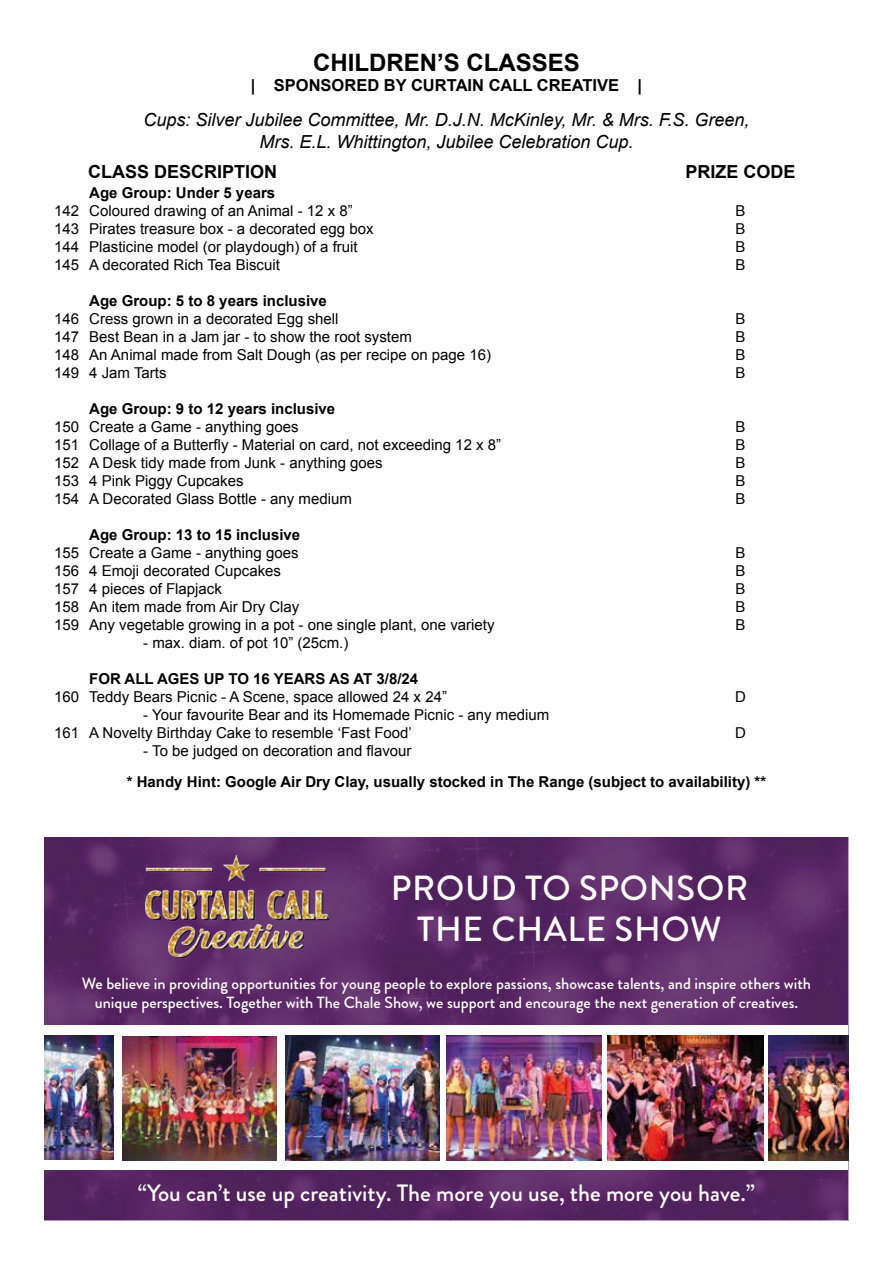
<style>
.page{position:relative;width:893px;height:1263px;background:#fff}
.page>*{position:absolute;margin:0;border:0;box-sizing:border-box;transform-origin:0 0}
.t1{font:500 34.8px/41.8px "Brandon Grotesque";letter-spacing:.02em;color:#fffefa;text-align:center}
.t2{font:700 24px "Arial";color:#000}
.t3{font:500 23.7px "Brandon Grotesque";color:#fffefa}
.t4{font:italic 18px/21.6px "Arial";color:#000;text-align:center}
.t5{font:700 18px "Arial";color:#000}
.t6{font:700 16.5px "Arial";color:#000}
.t7{font:500 16.2px/19.5px "Brandon Grotesque";color:#fffefa;text-align:center}
.t8{font:15px/18px "Arial";color:#000;text-align:justify}
.t9{font:700 15px "Arial";color:#000}
</style>
<div class="page">
<img style="left:45px;top:837px;width:803px;height:383px">
<img style="left:145px;top:855px;width:183px;height:103px">
<div style="left:45px;top:1025px;width:803px;height:145px;background:#fff"></div>
<img style="left:285px;top:1036px;width:155px;height:124px">
<img style="left:447px;top:1036px;width:154px;height:124px">
<img style="left:769px;top:1036px;width:79px;height:124px">
<img style="left:608px;top:1036px;width:155px;height:124px">
<img style="left:122px;top:1036px;width:155px;height:125px">
<img style="left:45px;top:1036px;width:68px;height:124px">
<p class="t8" style="left:54px;top:202px;width:27px">142<br>143<br>144<br>145</p>
<p class="t8" style="left:54px;top:310px;width:27px">146<br>147<br>148<br>149</p>
<p class="t8" style="left:54px;top:418px;width:27px">150<br>151<br>152<br>153<br>154</p>
<p class="t8" style="left:54px;top:544px;width:27px">155<br>156<br>157<br>158<br>159</p>
<p class="t8" style="left:54px;top:688px;width:27px">160</p>
<p class="t8" style="left:54px;top:724px;width:27px">161</p>
<h2 class="t2" style="left:313px;top:47px;width:268px">CHILDREN’S CLASSES</h2>
<p class="t6" style="left:251px;top:75px;width:393px">| SPONSORED BY CURTAIN CALL CREATIVE |</p>
<p class="t4" style="left:143px;top:109px;width:608px">Cups: Silver Jubilee Committee, Mr. D.J.N. McKinley, Mr. &amp; Mrs. F.S. Green,<br>Mrs. E.L. Whittington, Jubilee Celebration Cup.</p>
<p class="t5" style="left:685px;top:160px;width:112px">PRIZE CODE</p>
<p class="t5" style="left:88px;top:160px;width:191px">CLASS DESCRIPTION</p>
<p class="t9" style="left:89px;top:183px;width:187px">Age Group: Under 5 years</p>
<p class="t8" style="left:89px;top:202px;width:286px;text-align:left">Coloured drawing of an Animal - 12 x 8” Pirates treasure box - a decorated egg box Plasticine model (or playdough) of a fruit<br>A decorated Rich Tea Biscuit</p>
<p class="t9" style="left:89px;top:291px;width:239px">Age Group: 5 to 8 years inclusive</p>
<p class="t8" style="left:89px;top:310px;width:403px;text-align:left">Cress grown in a decorated Egg shell<br>Best Bean in a Jam jar - to show the root system<br>An Animal made from Salt Dough (as per recipe on page 16)<br>4 Jam Tarts</p>
<p class="t9" style="left:89px;top:399px;width:247px">Age Group: 9 to 12 years inclusive</p>
<p class="t8" style="left:89px;top:418px;width:413px;text-align:left">Create a Game - anything goes<br>Collage of a Butterfly - Material on card, not exceeding 12 x 8” A Desk tidy made from Junk - anything goes<br>4 Pink Piggy Cupcakes<br>A Decorated Glass Bottle - any medium</p>
<p class="t9" style="left:89px;top:525px;width:212px">Age Group: 13 to 15 inclusive</p>
<p class="t8" style="left:89px;top:544px;width:407px;text-align:left">Create a Game - anything goes<br>4 Emoji decorated Cupcakes<br>4 pieces of Flapjack<br>An item made from Air Dry Clay<br>Any vegetable growing in a pot - one single plant, one variety</p>
<p class="t8" style="left:143px;top:634px;width:207px">- max. diam. of pot 10” (25cm.)</p>
<p class="t9" style="left:89px;top:669px;width:330px">FOR ALL AGES UP TO 16 YEARS AS AT 3/8/24</p>
<p class="t8" style="left:89px;top:688px;width:359px">Teddy Bears Picnic - A Scene, space allowed 24 x 24”</p>
<p class="t8" style="left:89px;top:706px;width:461px;text-indent:54px">- Your favourite Bear and its Homemade Picnic - any medium<br>A Novelty Birthday Cake to resemble ‘Fast Food’</p>
<p class="t8" style="left:143px;top:742px;width:270px">- To be judged on decoration and flavour</p>
<p class="t8" style="left:735px;top:202px;width:12px">B B B B</p>
<p class="t8" style="left:735px;top:310px;width:12px">B B B B</p>
<p class="t8" style="left:735px;top:418px;width:12px">B B B B B</p>
<p class="t8" style="left:735px;top:544px;width:12px">B B B B B</p>
<p class="t8" style="left:735px;top:688px;width:12px">D</p>
<p class="t8" style="left:735px;top:724px;width:12px">D</p>
<p class="t9" style="left:127px;top:772px;width:641px">* Handy Hint: Google Air Dry Clay, usually stocked in The Range (subject to availability) **</p>
<h1 class="t1" style="left:391px;top:867px;width:359px">PROUD TO SPONSOR<br>THE CHALE SHOW</h1>
<p class="t7" style="left:82px;top:974px;width:731px">We believe in providing opportunities for young people to explore passions, showcase talents, and inspire others with unique perspectives. Together with The Chale Show, we support and encourage the next generation of creatives.</p>
<h3 class="t3" style="left:138px;top:1176px;width:619px">“You can’t use up creativity. The more you use, the more you have.”</h3>
</div>
